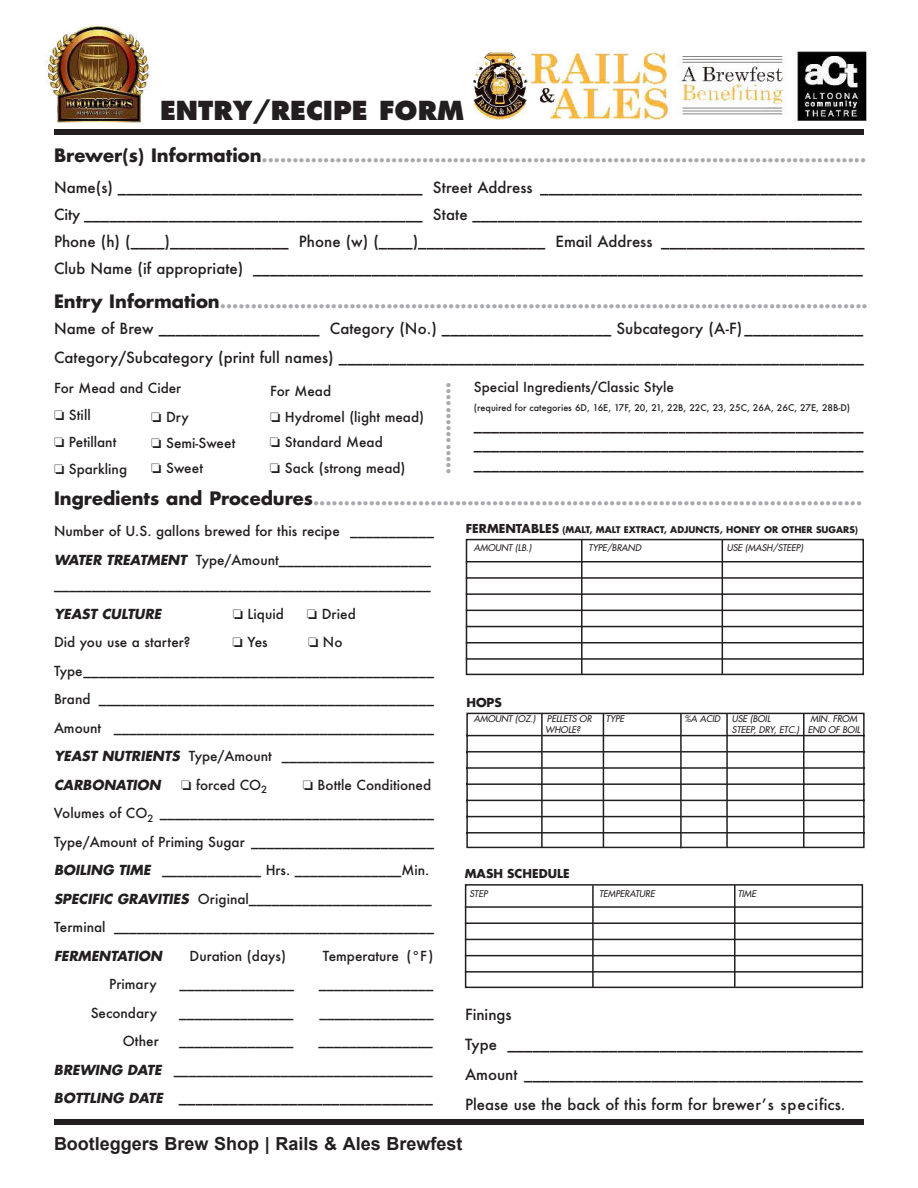
<style>
.page{position:relative;width:918px;height:1188px;background:#fff}
.page>*{position:absolute;margin:0;border:0;box-sizing:border-box;transform-origin:0 0}
.t1{font:800 25.5px "Futura";color:#231f20}
.t2{font:700 18px "Futura";color:#a7a9ac}
.t3{font:700 18px "Arial";color:#231f20}
.t4{font:500 15px/27px "Futura";color:#231f20}
.t5{font:500 13.5px/28.5px "Futura";color:#231f20}
.t6{font:italic 700 13.5px "Futura";color:#231f20}
.t7{font:700 12px "Futura";color:#231f20}
.t8{font:italic 9px "Futura";color:#231f20}
.t9{font:500 9px "Futura";color:#231f20}
.t10{font:700 9px/17.9px "Futura";color:#231f20}
.s1{color:#231f20}
.s2{font-weight:700;font-style:italic}
.s3{font-size:12px}
.s4{font-weight:400;font-style:italic}
.s5{font-weight:700;font-style:italic;font-size:13.5px}
</style>
<div class="page">
<svg style="left:464px;top:538px;width:400px;height:451px"></svg>
<hr style="left:466px;top:561px;width:398px;height:1px;background:#231f20">
<hr style="left:466px;top:577px;width:398px;height:2px;background:#231f20">
<hr style="left:466px;top:593px;width:398px;height:2px;background:#231f20">
<hr style="left:466px;top:610px;width:398px;height:1px;background:#231f20">
<hr style="left:466px;top:626px;width:398px;height:1px;background:#231f20">
<hr style="left:466px;top:642px;width:398px;height:2px;background:#231f20">
<hr style="left:466px;top:658px;width:398px;height:2px;background:#231f20">
<hr style="left:581px;top:540px;width:2px;height:135px;background:#231f20">
<hr style="left:722px;top:540px;width:1px;height:134px;background:#231f20">
<svg style="left:465px;top:712px;width:400px;height:137px"></svg>
<hr style="left:541px;top:714px;width:2px;height:134px;background:#231f20">
<hr style="left:603px;top:714px;width:1px;height:134px;background:#231f20">
<hr style="left:680px;top:714px;width:2px;height:134px;background:#231f20">
<hr style="left:726px;top:714px;width:2px;height:134px;background:#231f20">
<hr style="left:803px;top:714px;width:2px;height:133px;background:#231f20">
<hr style="left:465px;top:906px;width:398px;height:2px;background:#231f20">
<hr style="left:465px;top:922px;width:398px;height:2px;background:#231f20">
<hr style="left:465px;top:939px;width:398px;height:1px;background:#231f20">
<hr style="left:465px;top:955px;width:398px;height:1px;background:#231f20">
<hr style="left:465px;top:971px;width:398px;height:2px;background:#231f20">
<hr style="left:592px;top:885px;width:2px;height:102px;background:#231f20">
<hr style="left:734px;top:885px;width:2px;height:102px;background:#231f20">
<div style="left:54px;top:129px;width:810px;height:5px;background:#231f20"></div>
<img style="left:473px;top:50px;width:394px;height:72px">
<img style="left:45px;top:26px;width:105px;height:99px">
<div style="left:54px;top:1119px;width:810px;height:5px;background:#231f20"></div>
<h1 class="t1" style="left:160px;top:99px;width:306px">ENTRY/RECIPE FORM</h1>
<h2 class="t2" style="left:54px;top:147px;width:814px"><span class="s1">Brewer(s) Information</span>..................................................................................................</h2>
<p class="t4" style="left:54px;top:175px;width:812px">Name(s) ____________________________________ Street Address ______________________________________ City ________________________________________ State ______________________________________________ Phone (h) (____)______________ Phone (w) (____)_______________ Email Address ________________________ Club Name (if appropriate) ________________________________________________________________________</p>
<h2 class="t2" style="left:54px;top:293px;width:815px"><span class="s1">Entry Information</span>.........................................................................................................</h2>
<p class="t4" style="left:54px;top:316px;width:812px;line-height:28.5px">Name of Brew ___________________ Category (No.) ____________________ Subcategory (A-F) ______________<br>Category/Subcategory (print full names) ______________________________________________________________</p>
<p class="t5" style="left:54px;top:375px;width:129px;line-height:27px">For Mead and Cider ❏ Still<br>❏ Petillant<br>❏ Sparkling</p>
<p class="t5" style="left:270px;top:379px;width:156px;line-height:25.5px">For Mead<br>❏ Hydromel (light mead) ❏ Standard Mead<br>❏ Sack (strong mead)</p>
<h2 class="t2" style="left:462px;top:382px;width:94px;rotate:90deg">...............</h2>
<p class="t5" style="left:474px;top:373px;width:202px">Special Ingredients/Classic Style</p>
<p class="t9" style="left:474px;top:404px;width:378px">(required for categories 6D, 16E, 17F, 20, 21, 22B, 22C, 23, 25C, 26A, 26C, 27E, 28B-D)</p>
<p class="t4" style="left:474px;top:417px;width:391px;line-height:19.5px;text-align:justify">______________________________________________ ______________________________________________ ______________________________________________</p>
<h2 class="t2" style="left:54px;top:490px;width:810px"><span class="s1">Ingredients and Procedures</span>.........................................................................................</h2>
<p class="t5" style="left:54px;top:518px;width:382px">Number of U.S. gallons brewed for this recipe ___________<br><span class="s2">WATER TREATMENT</span> Type/Amount____________________</p>
<p class="t5" style="left:54px;top:572px;width:378px">__________________________________________________</p>
<p class="t6" style="left:54px;top:608px;width:109px">YEAST CULTURE</p>
<p class="t5" style="left:233px;top:601px;width:53px">❏ Liquid</p>
<p class="t5" style="left:307px;top:601px;width:50px">❏ Dried</p>
<p class="t5" style="left:54px;top:629px;width:138px">Did you use a starter?</p>
<p class="t5" style="left:233px;top:629px;width:37px">❏ Yes</p>
<p class="t5" style="left:151px;top:406px;width:86px;line-height:25.5px">❏ Dry<br>❏ Semi-Sweet ❏ Sweet</p>
<p class="t10" style="left:474px;top:521px;width:386px;text-indent:-8px"><span class="s3">FERMENTABLES</span> (MALT, MALT EXTRACT, ADJUNCTS, HONEY OR OTHER SUGARS)<br><span class="s4">AMOUNT (LB.)</span></p>
<p class="t8" style="left:589px;top:543px;width:54px">TYPE/BRAND</p>
<p class="t8" style="left:727px;top:543px;width:78px">USE (MASH/STEEP)</p>
<p class="t5" style="left:54px;top:629px;width:382px;text-indent:254px">❏ No Type______________________________________________ Brand ____________________________________________ Amount __________________________________________ <span class="s2">YEAST NUTRIENTS</span> Type/Amount ____________________ <span class="s2">CARBONATION</span></p>
<p class="t7" style="left:466px;top:697px;width:37px">HOPS</p>
<p class="t8" style="left:474px;top:714px;width:63px">AMOUNT (OZ.)</p>
<p class="t8" style="left:547px;top:714px;width:46px">PELLETS OR</p>
<p class="t8" style="left:606px;top:714px;width:20px">TYPE</p>
<p class="t8" style="left:684px;top:714px;width:37px">%A ACID</p>
<p class="t8" style="left:732px;top:714px;width:40px">USE (BOIL</p>
<p class="t8" style="left:811px;top:714px;width:48px">MIN. FROM</p>
<p class="t8" style="left:545px;top:725px;width:36px">WHOLE?</p>
<p class="t8" style="left:732px;top:725px;width:130px">STEEP, DRY, ETC.) END OF BOIL</p>
<p class="t5" style="left:181px;top:772px;width:88px">❏ forced CO<sub>2</sub></p>
<p class="t5" style="left:54px;top:772px;width:382px;text-indent:249px">❏ Bottle Conditioned Volumes of CO<sub>2</sub> ____________________________________ Type/Amount of Priming Sugar ________________________ <span class="s2">BOILING TIME</span> _____________ Hrs. ______________Min.<br><span class="s2">SPECIFIC GRAVITIES</span> Original________________________ Terminal __________________________________________</p>
<p class="t6" style="left:54px;top:950px;width:110px">FERMENTATION</p>
<p class="t5" style="left:190px;top:943px;width:98px">Duration (days)</p>
<p class="t5" style="left:323px;top:943px;width:112px">Temperature (ºF)</p>
<p class="t5" style="left:109px;top:971px;width:49px">Primary</p>
<p class="t5" style="left:180px;top:971px;width:116px">_______________</p>
<p class="t5" style="left:319px;top:971px;width:116px">_______________</p>
<p class="t5" style="left:91px;top:1000px;width:68px">Secondary</p>
<p class="t5" style="left:179px;top:1000px;width:116px">_______________</p>
<p class="t5" style="left:319px;top:1000px;width:116px">_______________</p>
<p class="t5" style="left:123px;top:1028px;width:37px">Other</p>
<p class="t5" style="left:179px;top:1028px;width:116px">_______________</p>
<p class="t7" style="left:465px;top:868px;width:106px">MASH SCHEDULE</p>
<p class="t8" style="left:469px;top:889px;width:20px">STEP</p>
<p class="t8" style="left:599px;top:889px;width:57px">TEMPERATURE</p>
<p class="t8" style="left:738px;top:889px;width:20px">TIME</p>
<p class="t4" style="left:465px;top:1001px;width:400px;line-height:30px">Finings<br>Type __________________________________________ Amount ________________________________________ Please use the back of this form for brewer’s specifics.</p>
<p class="t5" style="left:54px;top:1028px;width:380px;text-align:right">_______________<br><span class="s2">BREWING DATE</span> __________________________________</p>
<p class="t4" style="left:54px;top:1086px;width:380px"><span class="s5">BOTTLING DATE</span> ______________________________</p>
<h2 class="t3" style="left:54px;top:1132px;width:410px">Bootleggers Brew Shop | Rails &amp; Ales Brewfest</h2>
</div>
